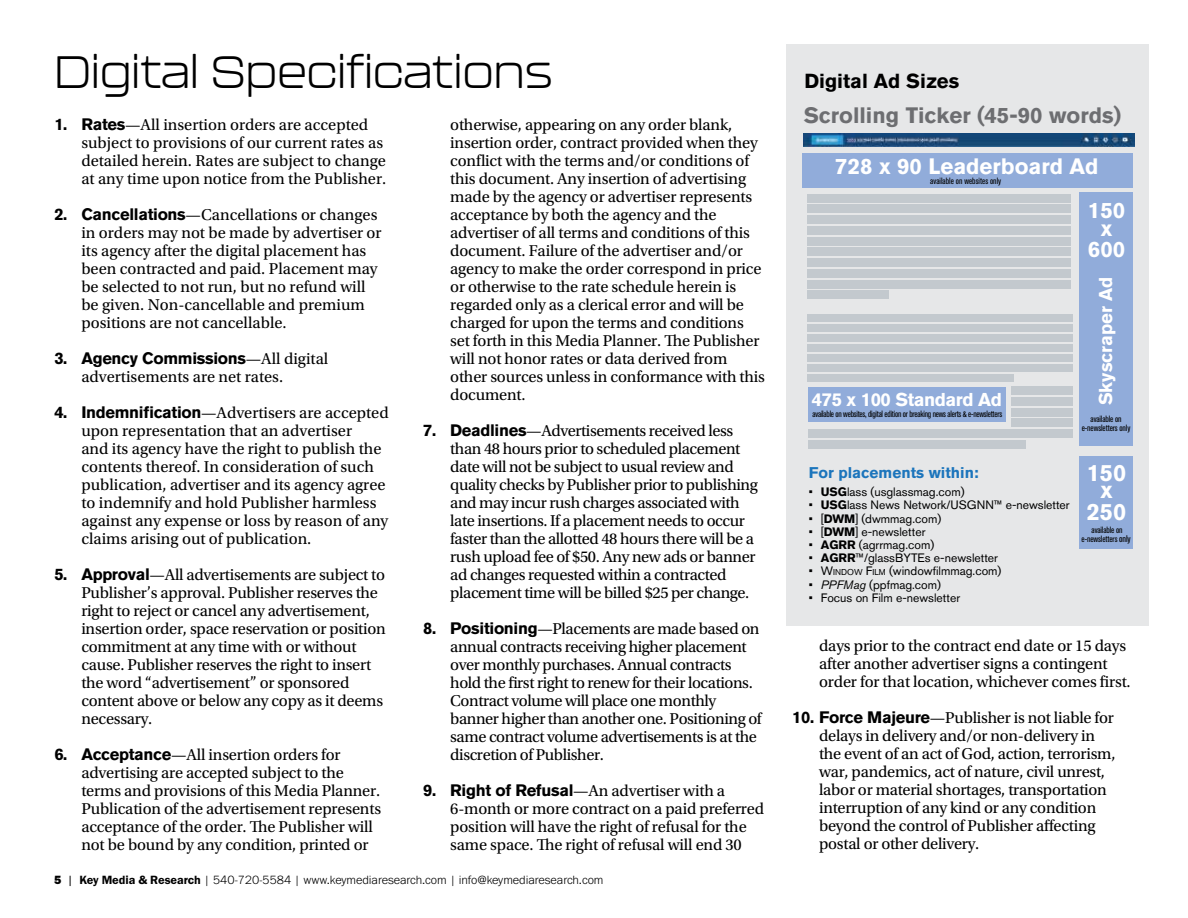
<style>
.page{position:relative;width:1188px;height:918px;background:#fff}
.page>*{position:absolute;margin:0;border:0;box-sizing:border-box;transform-origin:0 0}
.t1{font:300 45px "Kallisto";letter-spacing:.02em;color:#000}
.t2{font:700 23.4px/16.4px "Akzidenz Grotesk Std";color:#fff;text-align:center}
.t3{font:700 22.2px "Akzidenz Grotesk Std";color:#6d6e71}
.t4{font:700 22.2px/18.1px "Akzidenz Grotesk Std";color:#fff;text-align:center}
.t5{font:700 20.25px "Akzidenz Grotesk Std";color:#000}
.t6{font:700 18.6px "Akzidenz Grotesk Std";color:#fff}
.t7{font:700 18.45px "Akzidenz Grotesk Std";letter-spacing:-.025em;color:#fff}
.t8{font:16.5px/18px "Utopia Std";letter-spacing:-.01em;color:#000}
.t9{font:700 16.5px "Akzidenz Grotesk Std";letter-spacing:-.02em;color:#000}
.t10{font:700 15.45px "Akzidenz Grotesk Std";color:#1c75bc}
.t11{font:300 12.3px "Franklin Gothic URW";letter-spacing:-.005em;color:#000}
.t12{font:12.15px "Akzidenz Grotesk Std";color:#000}
.t13{font:condensed 9.15px/9.1px "Akzidenz Grotesk Std";letter-spacing:-.01em;color:#000;text-align:center}
.s1{font-family:"Akzidenz Grotesk Std";font-weight:700}
.s2{font-family:"Utopia Std";font-weight:400}
.s3{font-family:"Franklin Gothic URW Hea";font-weight:400}
.s4{font-family:"Franklin Gothic URW Boo";font-weight:400}
.s5{font-family:"Franklin Gothic URW Dem";font-weight:400}
.s6{font-weight:700}
.s7{font-style:inherit}
.s8{font-size:8.55px}
.s9{font-style:italic}
.s10{font-size:9.6px}
</style>
<div class="page">
<div style="left:786px;top:44px;width:363px;height:581px;background:#e6e7e8"></div>
<div style="left:807px;top:194px;width:264px;height:8px;background:#c3c9ce"></div>
<div style="left:807px;top:205px;width:264px;height:8px;background:#c3c9ce"></div>
<div style="left:807px;top:215px;width:264px;height:9px;background:#c3c9ce"></div>
<div style="left:807px;top:226px;width:264px;height:9px;background:#c3c9ce"></div>
<div style="left:807px;top:237px;width:264px;height:8px;background:#c3c9ce"></div>
<div style="left:807px;top:248px;width:264px;height:8px;background:#c3c9ce"></div>
<div style="left:807px;top:258px;width:264px;height:9px;background:#c3c9ce"></div>
<div style="left:807px;top:269px;width:264px;height:8px;background:#c3c9ce"></div>
<div style="left:807px;top:280px;width:264px;height:8px;background:#c3c9ce"></div>
<div style="left:807px;top:291px;width:82px;height:8px;background:#c3c9ce"></div>
<div style="left:1011px;top:387px;width:61px;height:8px;background:#c3c9ce"></div>
<div style="left:1011px;top:397px;width:61px;height:9px;background:#c3c9ce"></div>
<div style="left:1011px;top:408px;width:61px;height:8px;background:#c3c9ce"></div>
<div style="left:1011px;top:419px;width:61px;height:8px;background:#c3c9ce"></div>
<div style="left:808px;top:387px;width:198px;height:35px;background:#91acda"></div>
<div style="left:807px;top:314px;width:266px;height:8px;background:#c3c9ce"></div>
<div style="left:807px;top:324px;width:266px;height:8px;background:#c3c9ce"></div>
<div style="left:807px;top:334px;width:266px;height:8px;background:#c3c9ce"></div>
<div style="left:807px;top:344px;width:266px;height:8px;background:#c3c9ce"></div>
<div style="left:807px;top:354px;width:266px;height:8px;background:#c3c9ce"></div>
<div style="left:807px;top:364px;width:266px;height:8px;background:#c3c9ce"></div>
<div style="left:807px;top:374px;width:207px;height:8px;background:#c3c9ce"></div>
<div style="left:1079px;top:192px;width:54px;height:254px;background:#91acda"></div>
<div style="left:808px;top:429px;width:264px;height:9px;background:#c3c9ce"></div>
<div style="left:808px;top:440px;width:218px;height:8px;background:#c3c9ce"></div>
<div style="left:803px;top:154px;width:330px;height:34px;background:#91acda"></div>
<div style="left:1079px;top:456px;width:54px;height:93px;background:#91acda"></div>
<img style="left:804px;top:134px;width:331px;height:12px">
<h1 class="t1" style="left:55px;top:46px;width:499px">Digital Specifications</h1>
<p class="t8" style="left:81px;top:116px;width:306px;text-indent:-27px"><span class="s1">1. Rates</span>—All insertion orders are accepted subject to provisions of our current rates as detailed herein. Rates are subject to change at any time upon notice from the Publisher.</p>
<p class="t8" style="left:81px;top:206px;width:302px;text-indent:-27px"><span class="s1">2. Cancellations</span>—Cancellations or changes in orders may not be made by advertiser or its agency after the digital placement has been contracted and paid. Placement may be selected to not run, but no refund will be given. Non-cancellable and premium positions are not cancellable.</p>
<p class="t9" style="left:54px;top:349px;width:275px">3. Agency Commissions<span class="s2">—All digital</span></p>
<p class="t8" style="left:81px;top:368px;width:203px">advertisements are net rates.</p>
<p class="t8" style="left:81px;top:404px;width:309px;text-indent:-27px"><span class="s1">4. Indemnification</span>—Advertisers are accepted upon representation that an advertiser<br>and its agency have the right to publish the contents thereof. In consideration of such publication, advertiser and its agency agree to indemnify and hold Publisher harmless against any expense or loss by reason of any claims arising out of publication.</p>
<p class="t8" style="left:81px;top:566px;width:306px;text-indent:-27px"><span class="s1">5. Approval</span>—All advertisements are subject to Publisher’s approval. Publisher reserves the right to reject or cancel any advertisement, insertion order, space reservation or position commitment at any time with or without cause. Publisher reserves the right to insert the word “advertisement” or sponsored content above or below any copy as it deems necessary.</p>
<p class="t8" style="left:81px;top:746px;width:301px;text-indent:-27px"><span class="s1">6. Acceptance</span>—All insertion orders for advertising are accepted subject to the terms and provisions of this Media Planner.<br>Publication of the advertisement represents acceptance of the order. The Publisher will not be bound by any condition, printed or</p>
<p class="t8" style="left:450px;top:116px;width:316px">otherwise, appearing on any order blank, insertion order, contract provided when they conflict with the terms and/or conditions of this document. Any insertion of advertising made by the agency or advertiser represents acceptance by both the agency and the advertiser of all terms and conditions of this document. Failure of the advertiser and/or agency to make the order correspond in price or otherwise to the rate schedule herein is regarded only as a clerical error and will be charged for upon the terms and conditions set forth in this Media Planner. The Publisher will not honor rates or data derived from other sources unless in conformance with this document.</p>
<p class="t8" style="left:450px;top:422px;width:309px;text-indent:-27px"><span class="s1">7. Deadlines</span>—Advertisements received less than 48 hours prior to scheduled placement date will not be subject to usual review and quality checks by Publisher prior to publishing and may incur rush charges associated with late insertions. If a placement needs to occur faster than the allotted 48 hours there will be a rush upload fee of $50. Any new ads or banner ad changes requested within a contracted placement time will be billed $25 per change.</p>
<p class="t8" style="left:450px;top:620px;width:313px;text-indent:-27px"><span class="s1">8. Positioning</span>—Placements are made based on annual contracts receiving higher placement over monthly purchases. Annual contracts hold the first right to renew for their locations.<br>Contract volume will place one monthly banner higher than another one. Positioning of same contract volume advertisements is at the discretion of Publisher.</p>
<p class="t8" style="left:450px;top:782px;width:315px;text-indent:-27px"><span class="s1">9. Right of Refusal</span>—An advertiser with a 6-month or more contract on a paid preferred position will have the right of refusal for the same space. The right of refusal will end 30</p>
<p class="t11" style="left:54px;top:872px;width:551px"><span class="s3">5</span> <span class="s4">|</span> <span class="s5">Key Media &amp; Research</span> | 540-720-5584 | www.keymediaresearch.com | info@keymediaresearch.com</p>
<p class="t5" style="left:804px;top:69px;width:156px">Digital Ad Sizes</p>
<h3 class="t3" style="left:804px;top:103px;width:319px">Scrolling Ticker (45-90 words)</h3>
<h3 class="t4" style="left:835px;top:157px;width:265px">728 x 90 Leaderboard Ad</h3>
<p class="t13" style="left:930px;top:176px;width:72px">available on websites only</p>
<p class="t7" style="left:812px;top:389px;width:192px">475 x 100 Standard Ad</p>
<p class="t13" style="left:813px;top:409px;width:191px">available on websites, digital edition or breaking news alerts &amp; e-newsletters</p>
<p class="t10" style="left:809px;top:464px;width:171px">For placements within:</p>
<p class="t12" style="left:809px;top:485px;width:157px">• <span class="s6">USG</span>lass (usglassmag.com)</p>
<p class="t12" style="left:809px;top:498px;width:262px">• <span class="s6">USG</span>lass News Network/USGNN™ e-newsletter</p>
<p class="t12" style="left:809px;top:511px;width:134px">• [<span class="s6">DWM</span>] (dwmmag.com)</p>
<p class="t12" style="left:809px;top:524px;width:118px">• [<span class="s6">DWM</span>] e-newsletter</p>
<p class="t12" style="left:809px;top:538px;width:127px">• <span class="s6">AGRR</span> (agrrmag.com)</p>
<p class="t12" style="left:809px;top:551px;width:191px">• <span class="s6">AGRR</span>™/glassBYTEs e-newsletter</p>
<p class="t12" style="left:809px;top:564px;width:194px">• <span class="s7">W</span><span class="s8">INDOW</span> <span class="s7">F</span><span class="s8">ILM</span> (windowfilmmag.com)</p>
<p class="t12" style="left:809px;top:577px;width:134px">• <span class="s9">PPFM</span><span class="s9">ag</span> (ppfmag.com)</p>
<p class="t12" style="left:809px;top:590px;width:153px">• Focus on Film e-newsletter</p>
<h3 class="t4" style="left:1088px;top:201px;width:39px">150 x</h3>
<h3 class="t4" style="left:1088px;top:240px;width:39px">600</h3>
<p class="t6" style="left:1095px;top:405px;width:130px;rotate:-90deg">Skyscraper Ad</p>
<p class="t13" style="left:1082px;top:414px;width:50px">available on e-newsletters only</p>
<h2 class="t2" style="left:1087px;top:465px;width:41px">150 x</h2>
<h2 class="t2" style="left:1087px;top:503px;width:41px">250</h2>
<p class="t13" style="left:1082px;top:525px;width:51px;line-height:9.6px">available on e-newsletters <span class="s10">only</span></p>
<p class="t8" style="left:819px;top:637px;width:313px">days prior to the contract end date or 15 days after another advertiser signs a contingent order for that location, whichever comes first.</p>
<p class="t8" style="left:819px;top:709px;width:298px;text-indent:-27px"><span class="s1">10. Force Majeure</span>—Publisher is not liable for delays in delivery and/or non-delivery in the event of an act of God, action, terrorism, war, pandemics, act of nature, civil unrest, labor or material shortages, transportation interruption of any kind or any condition beyond the control of Publisher affecting postal or other delivery.</p>
</div>
